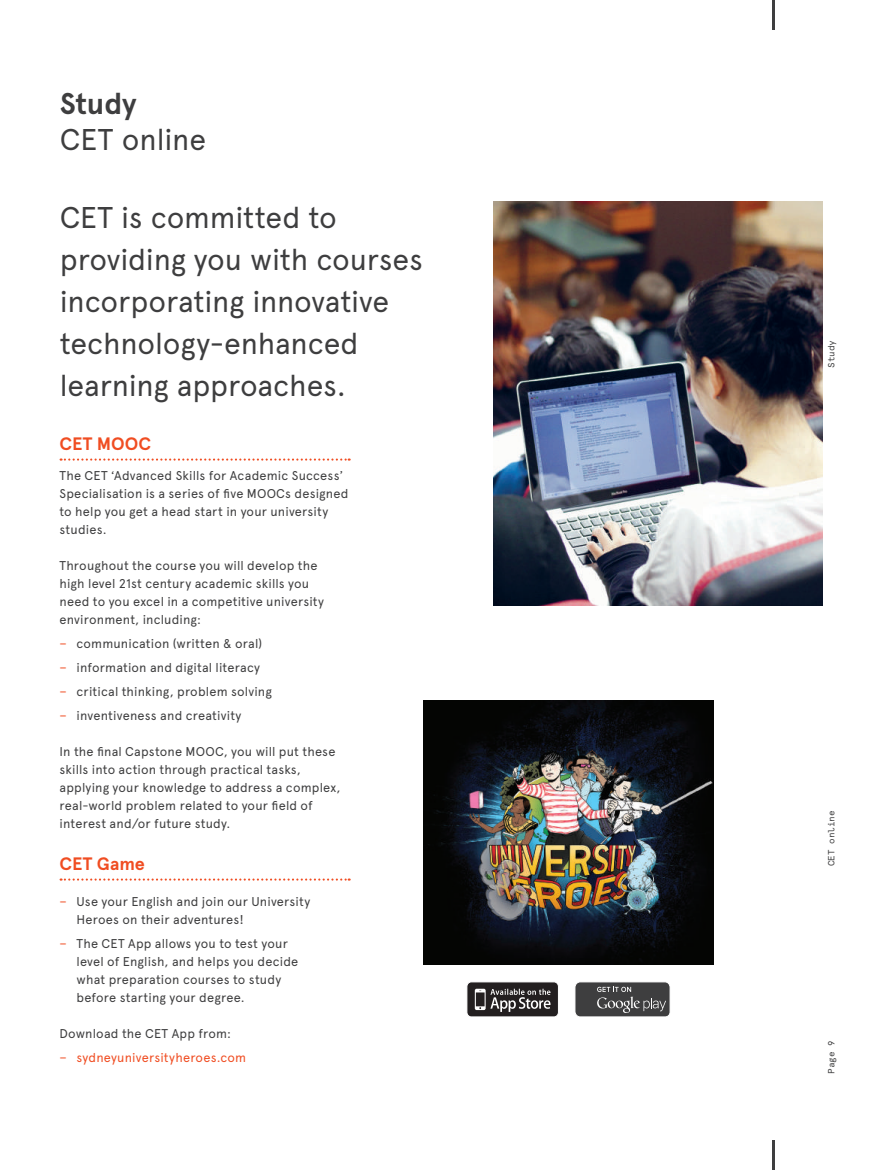
<style>
.page{position:relative;width:893px;height:1170px;background:#fff}
.page>*{position:absolute;margin:0;border:0;box-sizing:border-box;transform-origin:0 0}
.t1{font:30px/42px "Apercu Pro";letter-spacing:-.005em;color:#3e3e3f}
.t2{font:700 30px "Apercu Pro";letter-spacing:-.01em;color:#3e3e3f}
.t3{font:700 18px "Apercu Pro";color:#f04d22}
.t4{font:12.75px/18px "Apercu Pro";letter-spacing:.015em;color:#3e3e3f}
.t5{font:12.75px "Apercu Pro";letter-spacing:.015em;color:#f04d22}
.t6{font:9px "Apercu Pro Mono";color:#3e3e3f}
.s1{color:#f04d22}
</style>
<div class="page">
<img style="left:424px;top:700px;width:289px;height:264px">
<div style="left:575px;top:982px;width:95px;height:35px;background:#3e3e3f;border-radius:5px"></div>
<div style="left:575px;top:982px;width:95px;height:35px;border:1px solid #fff;border-radius:5px"></div>
<svg style="left:597px;top:987px;width:69px;height:26px"></svg>
<div style="left:467px;top:982px;width:91px;height:35px;background:#231f20;border-radius:5px"></div>
<div style="left:467px;top:982px;width:92px;height:35px;border:1px solid #fff;border-radius:5px"></div>
<svg style="left:475px;top:989px;width:75px;height:23px"></svg>
<img style="left:493px;top:202px;width:330px;height:403px">
<svg style="left:61px;top:459px;width:289px;height:2px"></svg>
<svg style="left:61px;top:879px;width:289px;height:2px"></svg>
<hr style="left:773px;top:1140px;width:2px;height:30px;background:#3e3e3f">
<hr style="left:773px;top:0;width:2px;height:30px;background:#3e3e3f">
<h1 class="t2" style="left:60px;top:81px;width:78px">Study</h1>
<h1 class="t1" style="left:60px;top:117px;width:148px">CET online</h1>
<h1 class="t1" style="left:60px;top:195px;width:365px">CET is committed to providing you with courses incorporating innovative technology-enhanced learning approaches.</h1>
<h2 class="t3" style="left:60px;top:430px;width:93px">CET MOOC</h2>
<p class="t4" style="left:60px;top:466px;width:290px">The CET ‘Advanced Skills for Academic Success’ Specialisation is a series of five MOOCs designed to help you get a head start in your university studies.</p>
<p class="t4" style="left:60px;top:556px;width:266px">Throughout the course you will develop the high level 21st century academic skills you need to you excel in a competitive university environment, including:</p>
<p class="t4" style="left:60px;top:631px;width:214px;line-height:24px"><span class="s1">−</span> communication (written &amp; oral) <span class="s1">−</span> information and digital literacy<br><span class="s1">−</span> critical thinking, problem solving <span class="s1">−</span> inventiveness and creativity</p>
<p class="t4" style="left:60px;top:742px;width:282px">In the final Capstone MOOC, you will put these skills into action through practical tasks, applying your knowledge to address a complex, real-world problem related to your field of interest and/or future study.</p>
<h2 class="t3" style="left:60px;top:850px;width:87px">CET Game</h2>
<p class="t4" style="left:77px;top:892px;width:235px;text-indent:-17px"><span class="s1">−</span> Use your English and join our University<br>Heroes on their adventures!</p>
<p class="t4" style="left:77px;top:934px;width:223px;text-indent:-17px"><span class="s1">−</span> The CET App allows you to test your level of English, and helps you decide what preparation courses to study before starting your degree.</p>
<p class="t4" style="left:60px;top:1024px;width:173px">Download the CET App from:</p>
<p class="t5" style="left:60px;top:1048px;width:188px">− sydneyuniversityheroes.com</p>
<p class="t6" style="left:825px;top:1074px;width:35px;rotate:-90deg">Page 9</p>
<p class="t6" style="left:825px;top:368px;width:29px;rotate:-90deg">Study</p>
<p class="t6" style="left:825px;top:866px;width:57px;rotate:-90deg">CET online</p>
</div>
